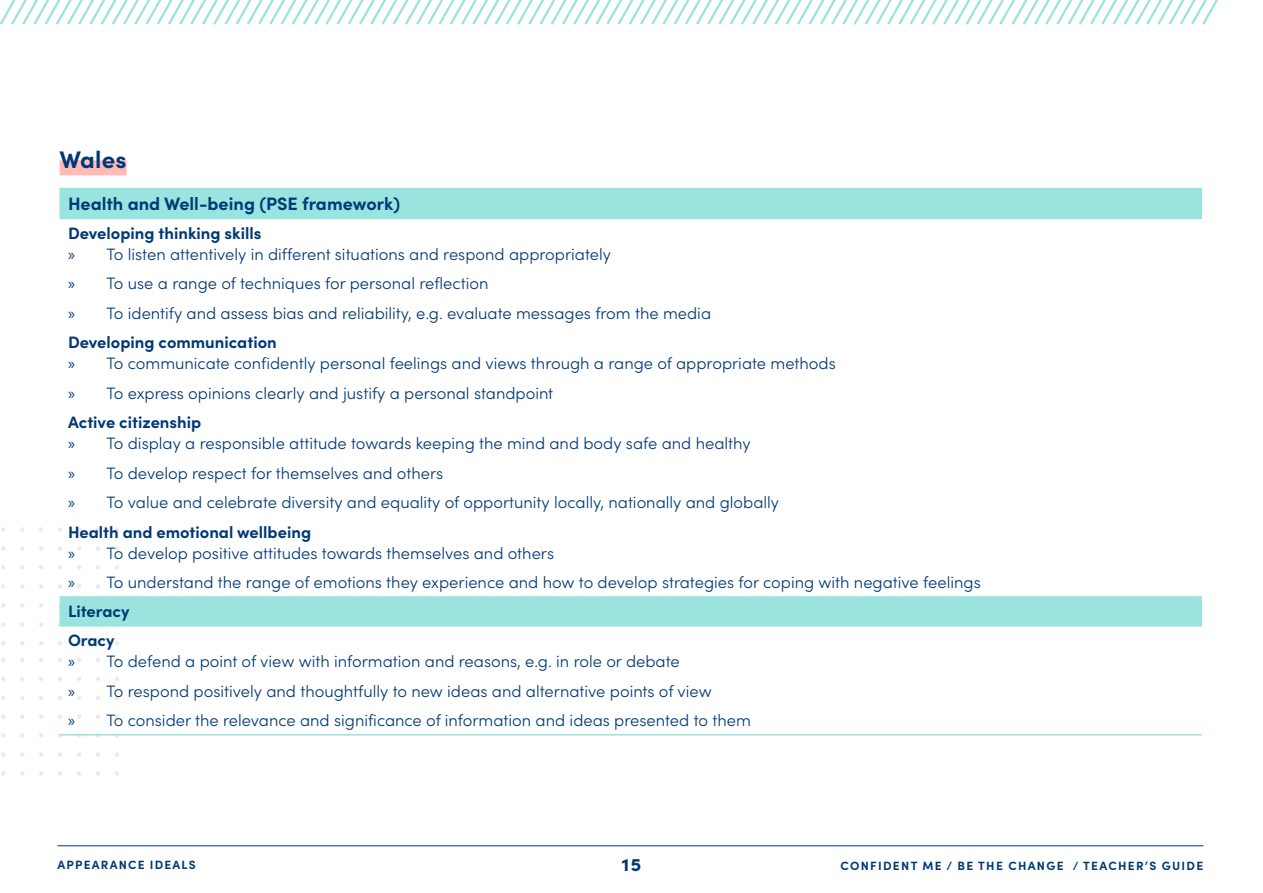
<style>
.page{position:relative;width:1263px;height:893px;background:#fff}
.page>*{position:absolute;margin:0;border:0;box-sizing:border-box;transform-origin:0 0}
.t1{font:700 24px "Sofia Pro";letter-spacing:.01em;color:#003976}
.t2{font:700 18px "Sofia Pro";color:#003976}
.t3{font:900 18px "Sofia Pro";color:#003976}
.t4{font:300 16.5px/29.5px "Sofia Pro";color:#003976}
.t5{font:700 12px "Sofia Pro";letter-spacing:.11em;color:#003976}
.s1{font-weight:700}
.s2{font-family:"Myriad Pro";font-weight:400}
</style>
<div class="page">
<svg style="left:0;top:0;width:78px;height:25px"></svg>
<svg style="left:78px;top:0;width:1140px;height:25px"></svg>
<svg style="left:115px;top:658px;width:4px;height:4px"></svg>
<svg style="left:115px;top:677px;width:4px;height:4px"></svg>
<svg style="left:115px;top:696px;width:4px;height:4px"></svg>
<svg style="left:115px;top:714px;width:4px;height:5px"></svg>
<svg style="left:115px;top:733px;width:4px;height:5px"></svg>
<svg style="left:115px;top:752px;width:4px;height:5px"></svg>
<svg style="left:115px;top:771px;width:4px;height:5px"></svg>
<svg style="left:96px;top:658px;width:4px;height:4px"></svg>
<svg style="left:96px;top:677px;width:4px;height:4px"></svg>
<svg style="left:96px;top:696px;width:4px;height:4px"></svg>
<svg style="left:96px;top:714px;width:4px;height:5px"></svg>
<svg style="left:96px;top:733px;width:4px;height:5px"></svg>
<svg style="left:96px;top:752px;width:4px;height:5px"></svg>
<svg style="left:96px;top:771px;width:4px;height:5px"></svg>
<svg style="left:77px;top:658px;width:4px;height:4px"></svg>
<svg style="left:77px;top:677px;width:4px;height:4px"></svg>
<svg style="left:77px;top:696px;width:4px;height:4px"></svg>
<svg style="left:77px;top:714px;width:4px;height:5px"></svg>
<svg style="left:77px;top:733px;width:4px;height:5px"></svg>
<svg style="left:77px;top:752px;width:4px;height:5px"></svg>
<svg style="left:77px;top:771px;width:4px;height:5px"></svg>
<svg style="left:58px;top:658px;width:4px;height:4px"></svg>
<svg style="left:58px;top:677px;width:4px;height:4px"></svg>
<svg style="left:58px;top:696px;width:4px;height:4px"></svg>
<svg style="left:58px;top:714px;width:4px;height:5px"></svg>
<svg style="left:58px;top:733px;width:4px;height:5px"></svg>
<svg style="left:58px;top:752px;width:4px;height:5px"></svg>
<svg style="left:58px;top:771px;width:4px;height:5px"></svg>
<svg style="left:39px;top:658px;width:4px;height:4px"></svg>
<svg style="left:39px;top:677px;width:4px;height:4px"></svg>
<svg style="left:39px;top:696px;width:4px;height:4px"></svg>
<svg style="left:39px;top:714px;width:4px;height:5px"></svg>
<svg style="left:39px;top:733px;width:4px;height:5px"></svg>
<svg style="left:39px;top:752px;width:4px;height:5px"></svg>
<svg style="left:39px;top:771px;width:4px;height:5px"></svg>
<svg style="left:20px;top:658px;width:5px;height:4px"></svg>
<svg style="left:20px;top:677px;width:5px;height:4px"></svg>
<svg style="left:20px;top:696px;width:5px;height:4px"></svg>
<svg style="left:20px;top:714px;width:5px;height:5px"></svg>
<svg style="left:20px;top:733px;width:5px;height:5px"></svg>
<svg style="left:20px;top:752px;width:5px;height:5px"></svg>
<svg style="left:20px;top:771px;width:5px;height:5px"></svg>
<svg style="left:1px;top:658px;width:4px;height:4px"></svg>
<svg style="left:1px;top:677px;width:4px;height:4px"></svg>
<svg style="left:1px;top:696px;width:4px;height:4px"></svg>
<svg style="left:1px;top:714px;width:4px;height:5px"></svg>
<svg style="left:1px;top:733px;width:4px;height:5px"></svg>
<svg style="left:1px;top:752px;width:4px;height:5px"></svg>
<svg style="left:1px;top:771px;width:4px;height:5px"></svg>
<svg style="left:115px;top:641px;width:4px;height:4px"></svg>
<svg style="left:96px;top:641px;width:4px;height:4px"></svg>
<svg style="left:77px;top:641px;width:4px;height:4px"></svg>
<svg style="left:58px;top:641px;width:4px;height:4px"></svg>
<svg style="left:39px;top:527px;width:4px;height:5px"></svg>
<svg style="left:39px;top:546px;width:4px;height:5px"></svg>
<svg style="left:39px;top:565px;width:4px;height:5px"></svg>
<svg style="left:39px;top:584px;width:4px;height:5px"></svg>
<svg style="left:39px;top:603px;width:4px;height:4px"></svg>
<svg style="left:39px;top:622px;width:4px;height:4px"></svg>
<svg style="left:39px;top:641px;width:4px;height:4px"></svg>
<svg style="left:20px;top:527px;width:5px;height:5px"></svg>
<svg style="left:20px;top:546px;width:5px;height:5px"></svg>
<svg style="left:20px;top:565px;width:5px;height:5px"></svg>
<svg style="left:20px;top:584px;width:5px;height:5px"></svg>
<svg style="left:20px;top:603px;width:5px;height:4px"></svg>
<svg style="left:20px;top:622px;width:5px;height:4px"></svg>
<svg style="left:20px;top:641px;width:5px;height:4px"></svg>
<svg style="left:1px;top:527px;width:4px;height:5px"></svg>
<svg style="left:1px;top:546px;width:4px;height:5px"></svg>
<svg style="left:1px;top:565px;width:4px;height:5px"></svg>
<svg style="left:1px;top:584px;width:4px;height:5px"></svg>
<svg style="left:1px;top:603px;width:4px;height:4px"></svg>
<svg style="left:1px;top:622px;width:4px;height:4px"></svg>
<svg style="left:1px;top:641px;width:4px;height:4px"></svg>
<svg style="left:60px;top:189px;width:1142px;height:436px"></svg>
<hr style="left:60px;top:188px;width:1142px;height:1px;background:#99e4de">
<hr style="left:60px;top:218px;width:1142px;height:1px;background:#99e4de">
<hr style="left:60px;top:596px;width:1142px;height:2px;background:#99e4de">
<hr style="left:60px;top:625px;width:1142px;height:2px;background:#99e4de">
<hr style="left:60px;top:734px;width:1142px;height:1px;background:#99e4de">
<div style="left:60px;top:160px;width:67px;height:15px;background:#ffbbb5"></div>
<hr style="left:58px;top:845px;width:1145px;height:1px;background:#003976">
<h1 class="t1" style="left:60px;top:141px;width:69px">Wales</h1>
<p class="t2" style="left:68px;top:190px;width:333px">Health and Well-being (PSE framework)</p>
<p class="t4" style="left:68px;top:222px;width:544px;line-height:21px"><span class="s1">Developing thinking skills<br></span><span class="s2">»</span> To listen attentively in different situations and respond appropriately</p>
<p class="t4" style="left:68px;top:268px;width:645px"><span class="s2">»</span> To use a range of techniques for personal reflection<br><span class="s2">»</span> To identify and assess bias and reliability, e.g. evaluate messages from the media<br><span class="s1">Developing communication</span></p>
<p class="t4" style="left:68px;top:348px;width:769px"><span class="s2">»</span> To communicate confidently personal feelings and views through a range of appropriate methods <span class="s2">»</span> To express opinions clearly and justify a personal standpoint<br><span class="s1">Active citizenship</span></p>
<p class="t4" style="left:68px;top:428px;width:712px"><span class="s2">»</span> To display a responsible attitude towards keeping the mind and body safe and healthy<br><span class="s2">»</span> To develop respect for themselves and others<br><span class="s2">»</span> To value and celebrate diversity and equality of opportunity locally, nationally and globally <span class="s1">Health and emotional wellbeing</span></p>
<p class="t4" style="left:68px;top:538px;width:914px;line-height:29.1px"><span class="s2">»</span> To develop positive attitudes towards themselves and others<br><span class="s2">»</span> To understand the range of emotions they experience and how to develop strategies for coping with negative feelings <span class="s1">Literacy<br>Oracy</span></p>
<p class="t4" style="left:68px;top:646px;width:684px"><span class="s2">»</span> To defend a point of view with information and reasons, e.g. in role or debate<br><span class="s2">»</span> To respond positively and thoughtfully to new ideas and alternative points of view<br><span class="s2">»</span> To consider the relevance and significance of information and ideas presented to them</p>
<p class="t5" style="left:58px;top:856px;width:140px">APPEARANCE IDEALS</p>
<p class="t3" style="left:622px;top:850px;width:21px">15</p>
<p class="t5" style="left:840px;top:856px;width:364px">CONFIDENT ME / BE THE CHANGE / TEACHER’S GUIDE</p>
</div>
